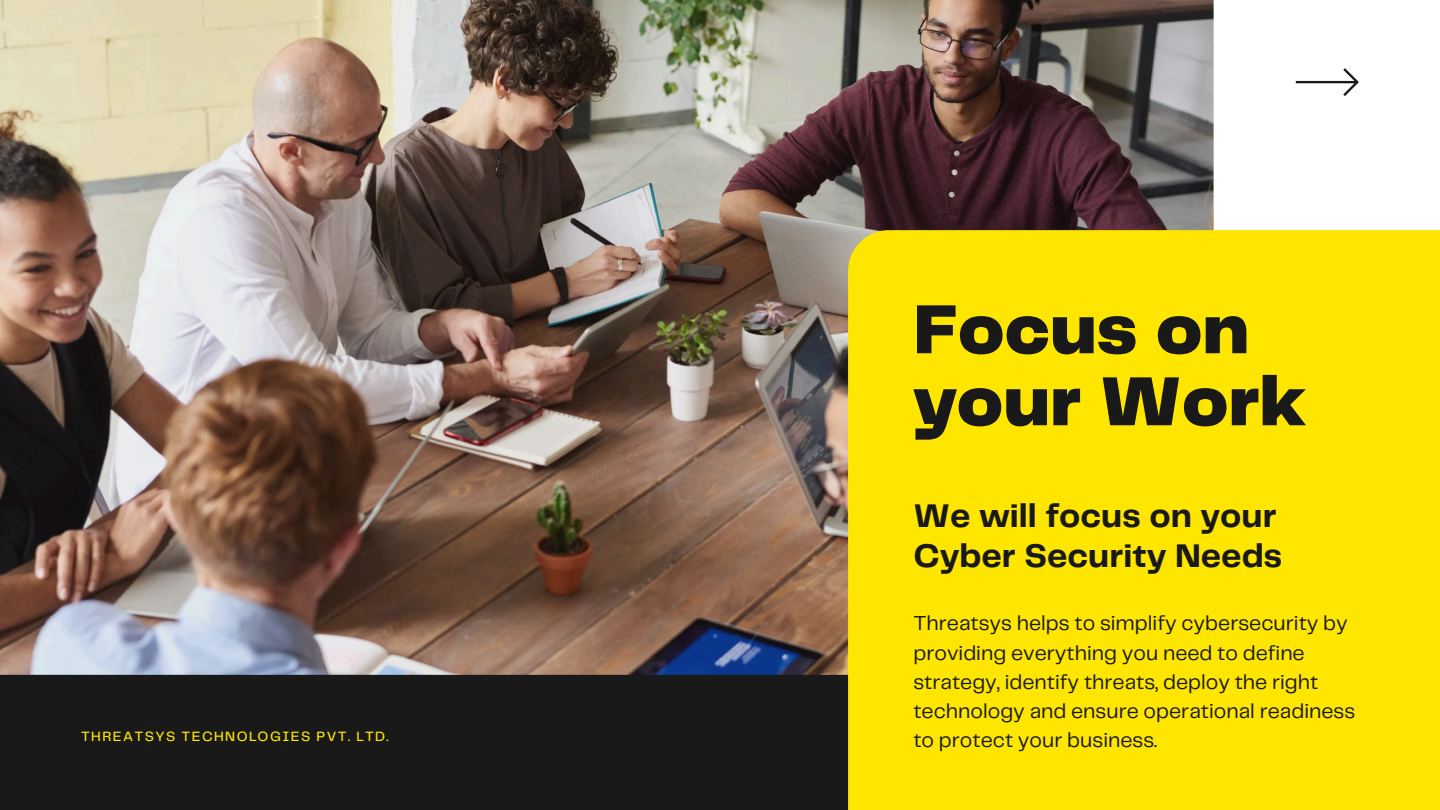
<style>
.page{position:relative;width:1440px;height:810px;background:#fff}
.page>*{position:absolute;margin:0;border:0;box-sizing:border-box;transform-origin:0 0}
.t1{font:900 72px/72px "Telegraf";color:#191919}
.t2{font:700 34px/40.5px "Telegraf";color:#191919}
.t3{font:21px/29.2px "Telegraf";color:#191919}
.t4{font:500 14px "Telegraf";letter-spacing:.1em;color:#fee600}
</style>
<div class="page">
<svg style="left:1296px;top:68px;width:63px;height:28px"></svg>
<div style="left:0;top:659px;width:868px;height:151px;background:#191919"></div>
<img style="left:0;top:0;width:1214px;height:675px">
<div style="left:848px;top:230px;width:592px;height:580px;background:#fee600"></div>
<p class="t4" style="left:81px;top:730px;width:309px">THREATSYS TECHNOLOGIES PVT. LTD.</p>
<p class="t1" style="left:913px;top:297px;width:393px">Focus on your Work</p>
<h1 class="t2" style="left:913px;top:497px;width:370px">We will focus on your<br>Cyber Security Needs</h1>
<h2 class="t3" style="left:913px;top:610px;width:443px">Threatsys helps to simplify cybersecurity by providing everything you need to define strategy, identify threats, deploy the right technology and ensure operational readiness to protect your business.</h2>
</div>
